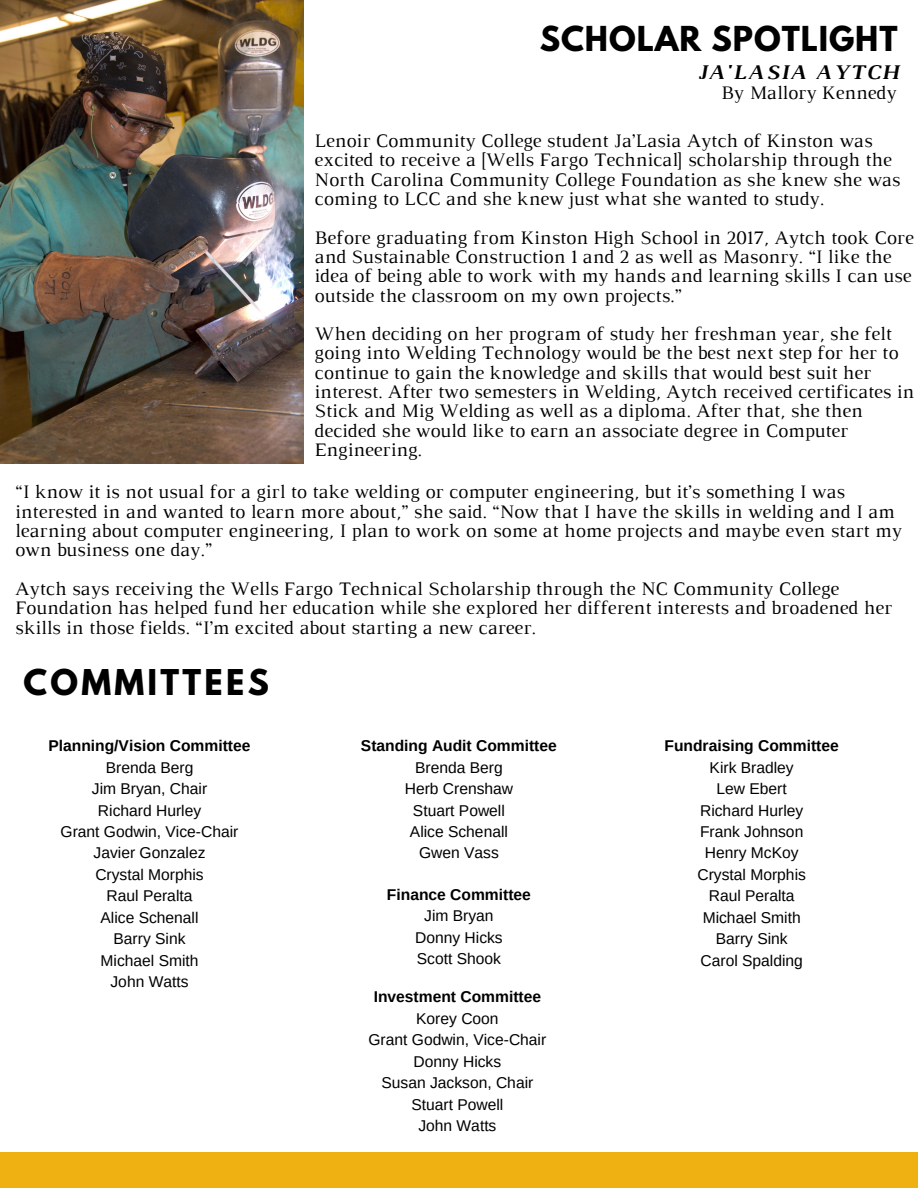
<style>
.page{position:relative;width:918px;height:1188px;background:#fff}
.page>*{position:absolute;margin:0;border:0;box-sizing:border-box;transform-origin:0 0}
.t1{font:700 31.5px "League Spartan";letter-spacing:.105em;color:#000}
.t2{font:700 30.45px "League Spartan";letter-spacing:.03em;color:#000}
.t3{font:italic 700 21.3px "Luthier";letter-spacing:.07em;color:#000}
.t4{font:19.5px/19.4px "Luthier";color:#000}
.t5{font:15.6px/21.5px "Arimo";color:#000;text-align:center}
.t6{font:700 15.6px "Arimo";color:#000}
</style>
<div class="page">
<div style="left:0;top:1152px;width:918px;height:36px;background:#eeb111"></div>
<img style="left:0;top:0;width:304px;height:464px">
<h2 class="t2" style="left:540px;top:24px;width:359px">SCHOLAR SPOTLIGHT</h2>
<p class="t3" style="left:697px;top:64px;width:202px">JA'LASIA AYTCH</p>
<p class="t4" style="left:721px;top:84px;width:177px">By Mallory Kennedy</p>
<p class="t4" style="left:315px;top:133px;width:587px">Lenoir Community College student Ja’Lasia Aytch of Kinston was excited to receive a [Wells Fargo Technical] scholarship through the North Carolina Community College Foundation as she knew she was coming to LCC and she knew just what she wanted to study.</p>
<p class="t4" style="left:315px;top:229px;width:601px">Before graduating from Kinston High School in 2017, Aytch took Core and Sustainable Construction 1 and 2 as well as Masonry. “I like the idea of being able to work with my hands and learning skills I can use outside the classroom on my own projects.”</p>
<p class="t4" style="left:315px;top:326px;width:601px">When deciding on her program of study her freshman year, she felt going into Welding Technology would be the best next step for her to continue to gain the knowledge and skills that would best suit her interest. After two semesters in Welding, Aytch received certificates in Stick and Mig Welding as well as a diploma. After that, she then decided she would like to earn an associate degree in Computer Engineering.</p>
<p class="t4" style="left:15px;top:484px;width:888px">“I know it is not usual for a girl to take welding or computer engineering, but it’s something I was interested in and wanted to learn more about,” she said. “Now that I have the skills in welding and I am learning about computer engineering, I plan to work on some at home projects and maybe even start my own business one day.”</p>
<p class="t4" style="left:15px;top:580px;width:879px">Aytch says receiving the Wells Fargo Technical Scholarship through the NC Community College<br>Foundation has helped fund her education while she explored her different interests and broadened her skills in those fields. “I’m excited about starting a new career.</p>
<h1 class="t1" style="left:24px;top:666px;width:247px">COMMITTEES</h1>
<p class="t6" style="left:48px;top:737px;width:203px">Planning/Vision Committee</p>
<p class="t5" style="left:61px;top:756px;width:179px">Brenda Berg<br>Jim Bryan, Chair<br>Richard Hurley<br>Grant Godwin, Vice-Chair<br>Javier Gonzalez<br>Crystal Morphis<br>Raul Peralta<br>Alice Schenall<br>Barry Sink<br>Michael Smith<br>John Watts</p>
<p class="t6" style="left:361px;top:737px;width:197px">Standing Audit Committee</p>
<p class="t5" style="left:405px;top:756px;width:110px">Brenda Berg<br>Herb Crenshaw<br>Stuart Powell<br>Alice Schenall<br>Gwen Vass</p>
<p class="t6" style="left:387px;top:886px;width:145px">Finance Committee</p>
<p class="t5" style="left:415px;top:905px;width:89px">Jim Bryan<br>Donny Hicks<br>Scott Shook</p>
<p class="t6" style="left:374px;top:988px;width:169px">Investment Committee</p>
<p class="t5" style="left:369px;top:1008px;width:179px">Korey Coon<br>Grant Godwin, Vice-Chair<br>Donny Hicks<br>Susan Jackson, Chair<br>Stuart Powell<br>John Watts</p>
<p class="t6" style="left:665px;top:737px;width:176px">Fundraising Committee</p>
<p class="t5" style="left:698px;top:756px;width:110px">Kirk Bradley<br>Lew Ebert<br>Richard Hurley<br>Frank Johnson<br>Henry McKoy<br>Crystal Morphis<br>Raul Peralta<br>Michael Smith<br>Barry Sink<br>Carol Spalding</p>
</div>
